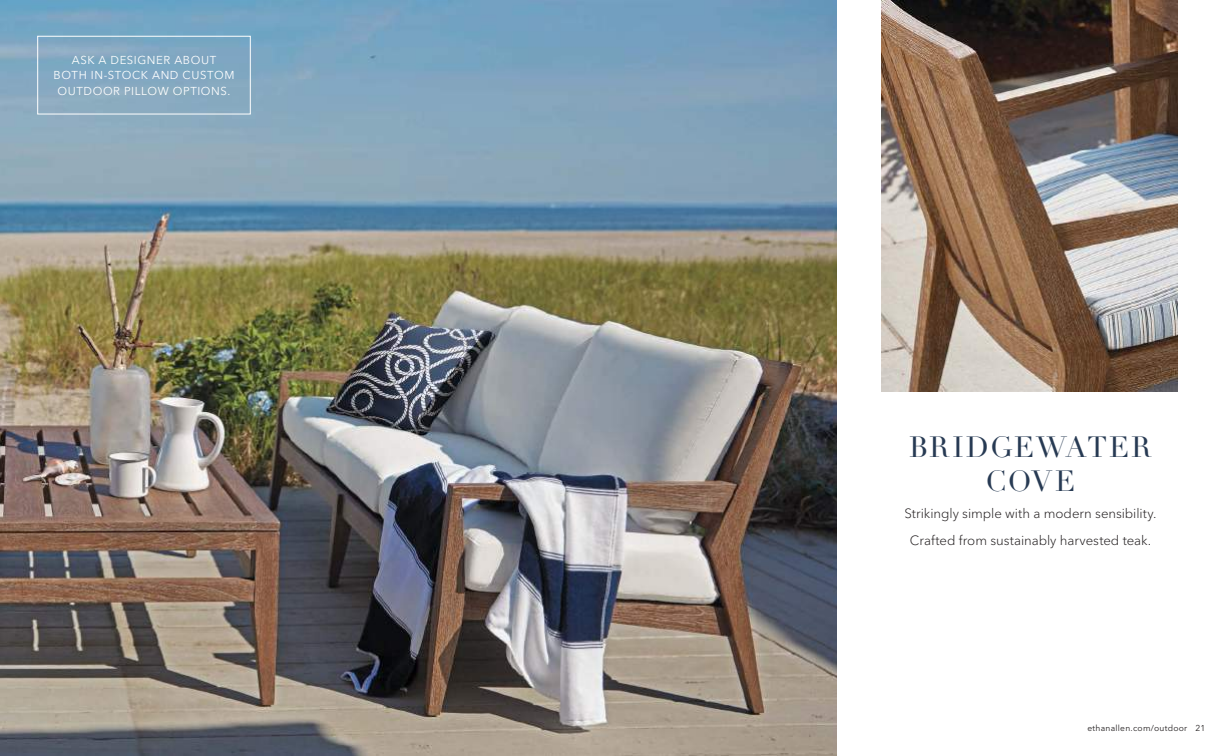
<style>
.page{position:relative;width:1224px;height:756px;background:#fff}
.page>*{position:absolute;margin:0;border:0;box-sizing:border-box;transform-origin:0 0}
.t1{font:28.6px/34.3px "Didot LH";letter-spacing:.05em;color:#273a53;text-align:center}
.t2{font:300 13.3px/26.7px "Avenir Next LT Pro";letter-spacing:-.005em;color:#231f20;text-align:center}
.t3{font:11.4px/15.2px "Avenir Next LT Pro";letter-spacing:.05em;color:#fff;text-align:center}
.t4{font:8.5px "Avenir Next LT Pro";letter-spacing:.03em;color:#231f20}
</style>
<div class="page">
<img style="left:0;top:0;width:837px;height:756px">
<div style="left:37px;top:36px;width:214px;height:78px;border:1px solid #fff"></div>
<img style="left:881px;top:0;width:297px;height:392px">
<p class="t3" style="left:54px;top:53px;width:182px">ASK A DESIGNER ABOUT<br>BOTH IN-STOCK AND CUSTOM<br>OUTDOOR PILLOW OPTIONS.</p>
<h1 class="t1" style="left:909px;top:433px;width:244px">BRIDGEWATER<br>COVE</h1>
<p class="t2" style="left:905px;top:500px;width:253px">Strikingly simple with a modern sensibility.<br>Crafted from sustainably harvested teak.</p>
<p class="t4" style="left:1087px;top:723px;width:119px">ethanallen.com/outdoor 21</p>
</div>
